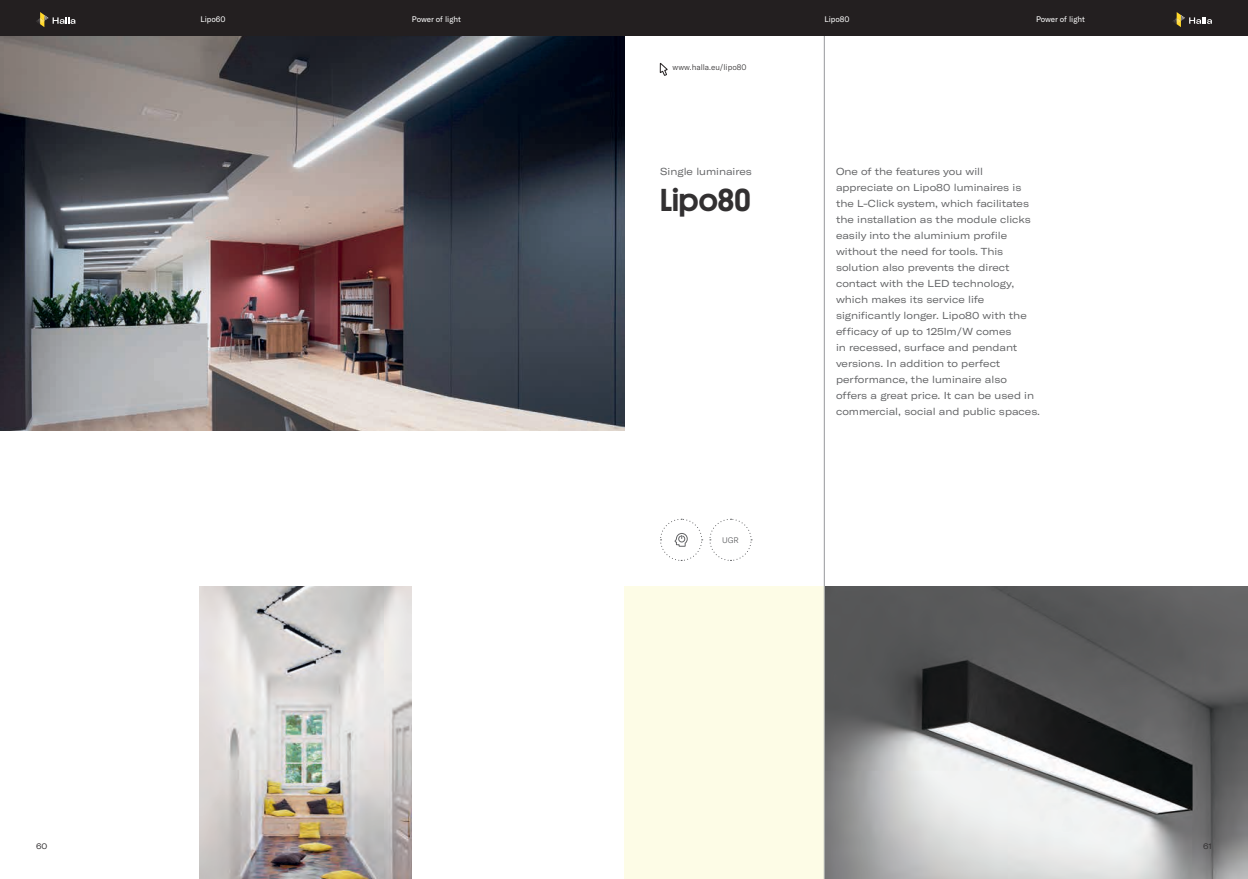
<style>
.page{position:relative;width:1248px;height:879px;background:#fff}
.page>*{position:absolute;margin:0;border:0;box-sizing:border-box;transform-origin:0 0}
.t1{font:500 32px "Platform";color:#323031}
.t2{font:expanded 10px/16px "GT America";color:#636466}
.t3{font:8px "GT America";color:#fff}
.t4{font:300 8px "GT America";color:#323031}
.t5{font:expanded 8px "GT America";color:#323031}
.t6{font:300 8px "GT America";color:#636466}
</style>
<div class="page">
<img style="left:825px;top:586px;width:422px;height:293px">
<div style="left:624px;top:586px;width:200px;height:293px;background:#fdfce6"></div>
<div style="left:0;top:0;width:1247px;height:36px;background:#231f20"></div>
<svg style="left:36px;top:12px;width:39px;height:15px"></svg>
<svg style="left:1173px;top:12px;width:38px;height:15px"></svg>
<hr style="left:824px;top:36px;width:1px;height:843px;background:#96989b">
<svg style="left:659px;top:63px;width:8px;height:13px"></svg>
<img style="left:200px;top:586px;width:212px;height:293px">
<svg style="left:660px;top:518px;width:42px;height:43px"></svg>
<svg style="left:709px;top:518px;width:43px;height:43px"></svg>
<img style="left:0;top:36px;width:624px;height:395px">
<p class="t3" style="left:200px;top:14px;width:27px">Lipo60</p>
<p class="t3" style="left:824px;top:14px;width:27px">Lipo80</p>
<p class="t3" style="left:412px;top:14px;width:50px">Power of light</p>
<p class="t3" style="left:1035px;top:14px;width:50px">Power of light</p>
<p class="t4" style="left:672px;top:62px;width:75px">www.halla.eu/lipo80</p>
<p class="t2" style="left:660px;top:164px;width:93px">Single luminaires</p>
<h1 class="t1" style="left:660px;top:177px;width:92px">Lipo80</h1>
<p class="t6" style="left:722px;top:535px;width:18px">UGR</p>
<p class="t2" style="left:835px;top:164px;width:206px">One of the features you will appreciate on Lipo80 luminaires is the L-Click system, which facilitates the installation as the module clicks easily into the aluminium profile without the need for tools. This solution also prevents the direct contact with the LED technology, which makes its service life significantly longer. Lipo80 with the efficacy of up to 125lm/W comes<br>in recessed, surface and pendant versions. In addition to perfect performance, the luminaire also offers a great price. It can be used in commercial, social and public spaces.</p>
<p class="t5" style="left:36px;top:842px;width:13px">60</p>
<p class="t5" style="left:1202px;top:842px;width:10px">61</p>
</div>
